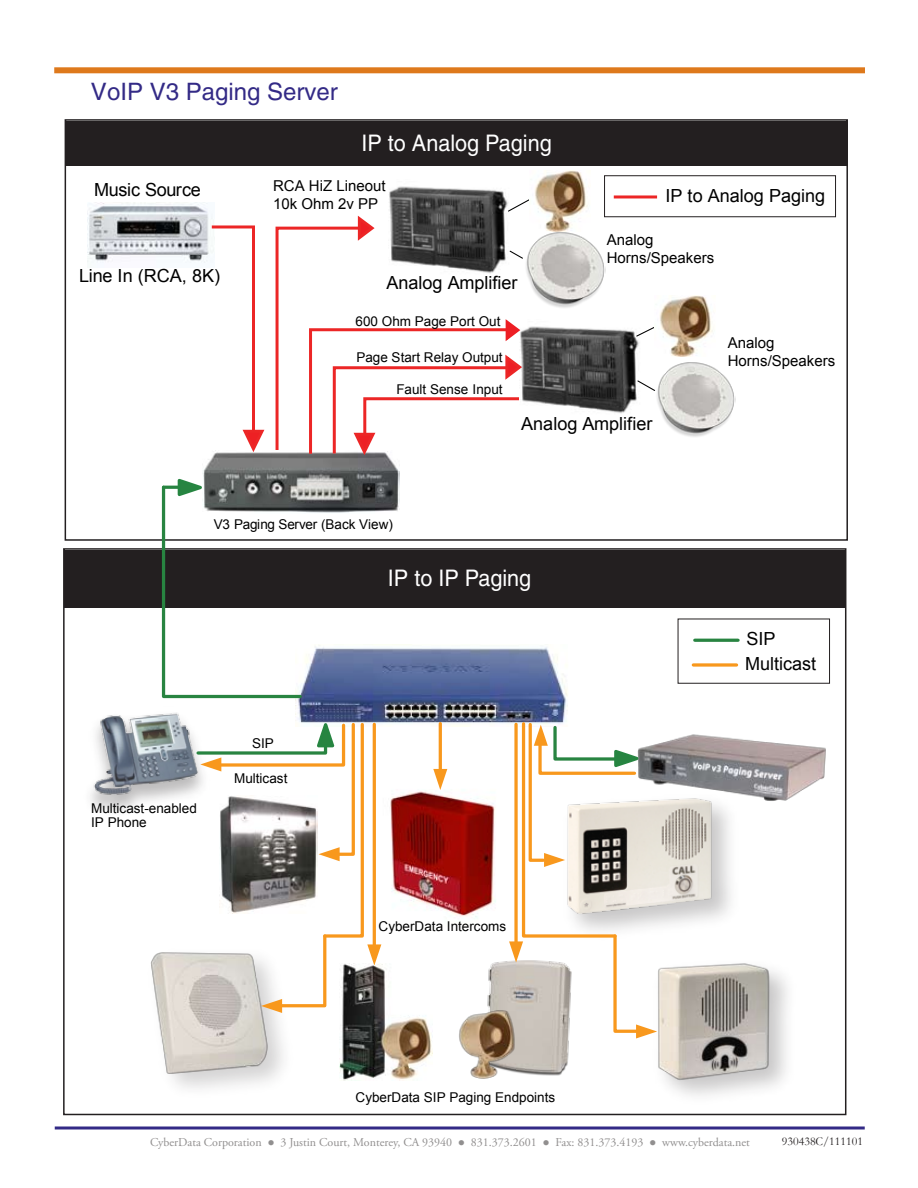
<style>
.page{position:relative;width:918px;height:1188px;background:#fff}
.page>*{position:absolute;margin:0;border:0;box-sizing:border-box;transform-origin:0 0}
.t1{font:24px "Helvetica";color:#332a86}
.t2{font:22.8px "Helvetica";color:#fff;scale:.95 1}
.t3{font:18px/24.8px "Arial";color:#010101}
.t4{font:18px "Arial";letter-spacing:-.025em;color:#010101}
.t5{font:15px/18px "Arial";color:#010101}
.t6{font:13.5px "Arial";color:#010101}
.t7{font:13.5px "Arial";letter-spacing:-.02em;color:#010101}
.t8{font:12px "Adobe Garamond Pro";color:#918f8f}
.t9{font:12px "Garamond";color:#231f20}
</style>
<div class="page">
<svg style="left:55px;top:1126px;width:810px;height:4px;background:#655fa4"></svg>
<div style="left:54px;top:67px;width:811px;height:6px;background:#de791c"></div>
<div style="left:66px;top:121px;width:782px;height:44px;background:#231f20"></div>
<div style="left:604px;top:175px;width:232px;height:42px;background:#fff;border:1px solid #231f20"></div>
<hr style="left:614px;top:195px;width:43px;height:3px;background:#ec2626">
<img style="left:87px;top:202px;width:126px;height:61px">
<img style="left:553px;top:231px;width:52px;height:77px">
<img style="left:536px;top:170px;width:52px;height:61px">
<img style="left:203px;top:452px;width:197px;height:61px">
<div style="left:65px;top:119px;width:783px;height:422px;border:2px solid #231f20"></div>
<img style="left:86px;top:712px;width:109px;height:89px">
<img style="left:340px;top:964px;width:92px;height:116px">
<img style="left:657px;top:734px;width:169px;height:67px">
<img style="left:553px;top:327px;width:87px;height:87px">
<img style="left:657px;top:362px;width:79px;height:75px">
<svg style="left:635px;top:327px;width:19px;height:10px"></svg>
<img style="left:660px;top:296px;width:53px;height:61px">
<svg style="left:636px;top:380px;width:19px;height:12px"></svg>
<svg style="left:274px;top:186px;width:279px;height:273px"></svg>
<img style="left:296px;top:644px;width:272px;height:83px">
<div style="left:64px;top:550px;width:782px;height:58px;background:#231f20"></div>
<img style="left:390px;top:791px;width:106px;height:127px">
<img style="left:657px;top:786px;width:90px;height:140px">
<img style="left:657px;top:796px;width:57px;height:121px">
<img style="left:482px;top:961px;width:87px;height:118px">
<img style="left:459px;top:1010px;width:62px;height:68px">
<img style="left:150px;top:952px;width:120px;height:123px">
<img style="left:657px;top:963px;width:117px;height:122px">
<hr style="left:439px;top:724px;width:3px;height:53px;background:#f8981d">
<svg style="left:433px;top:769px;width:14px;height:21px"></svg>
<svg style="left:195px;top:714px;width:186px;height:299px"></svg>
<div style="left:678px;top:619px;width:152px;height:65px;background:#fff;border:1px solid #231f20"></div>
<hr style="left:695px;top:639px;width:43px;height:3px;background:#288441">
<svg style="left:509px;top:720px;width:148px;height:318px"></svg>
<svg style="left:693px;top:663px;width:44px;height:4px"></svg>
<svg style="left:160px;top:476px;width:144px;height:224px"></svg>
<svg style="left:209px;top:224px;width:57px;height:232px"></svg>
<h1 class="t1" style="left:91px;top:77px;width:248px">VoIP V3 Paging Server</h1>
<h2 class="t2" style="left:362px;top:130px;width:202px">IP to Analog Paging</h2>
<h3 class="t4" style="left:94px;top:178px;width:108px">Music Source</h3>
<h3 class="t3" style="left:79px;top:264px;width:143px">Line In (RCA, 8K)</h3>
<p class="t5" style="left:273px;top:177px;width:114px">RCA HiZ Lineout<br>10k Ohm 2v PP</p>
<h3 class="t3" style="left:386px;top:271px;width:133px">Analog Amplifier</h3>
<p class="t6" style="left:356px;top:312px;width:146px">600 Ohm Page Port Out</p>
<p class="t6" style="left:356px;top:349px;width:148px">Page Start Relay Output</p>
<p class="t6" style="left:396px;top:380px;width:108px">Fault Sense Input</p>
<h3 class="t3" style="left:666px;top:183px;width:161px">IP to Analog Paging</h3>
<p class="t5" style="left:607px;top:231px;width:109px">Analog<br>Horns/Speakers</p>
<p class="t5" style="left:728px;top:334px;width:109px">Analog<br>Horns/Speakers</p>
<p class="t7" style="left:214px;top:515px;width:181px">V3 Paging Server (Back View)</p>
<h3 class="t3" style="left:521px;top:412px;width:133px">Analog Amplifier</h3>
<p class="t6" style="left:91px;top:799px;width:107px">Multicast-enabled</p>
<p class="t6" style="left:91px;top:814px;width:57px">IP Phone</p>
<p class="t6" style="left:252px;top:735px;width:23px">SIP</p>
<p class="t6" style="left:234px;top:769px;width:55px">Multicast</p>
<h2 class="t2" style="left:388px;top:565px;width:152px">IP to IP Paging</h2>
<p class="t6" style="left:379px;top:918px;width:129px">CyberData Intercoms</p>
<p class="t6" style="left:356px;top:1089px;width:201px">CyberData SIP Paging Endpoints</p>
<h3 class="t3" style="left:745px;top:626px;width:73px">SIP<br>Multicast</h3>
<p class="t8" style="left:150px;top:1135px;width:601px">CyberData Corporation ● 3 Justin Court, Monterey, CA 93940 ● 831.373.2601 ● Fax: 831.373.4193 ● www.cyberdata.net</p>
<p class="t9" style="left:782px;top:1134px;width:83px">930438C/111101</p>
</div>
